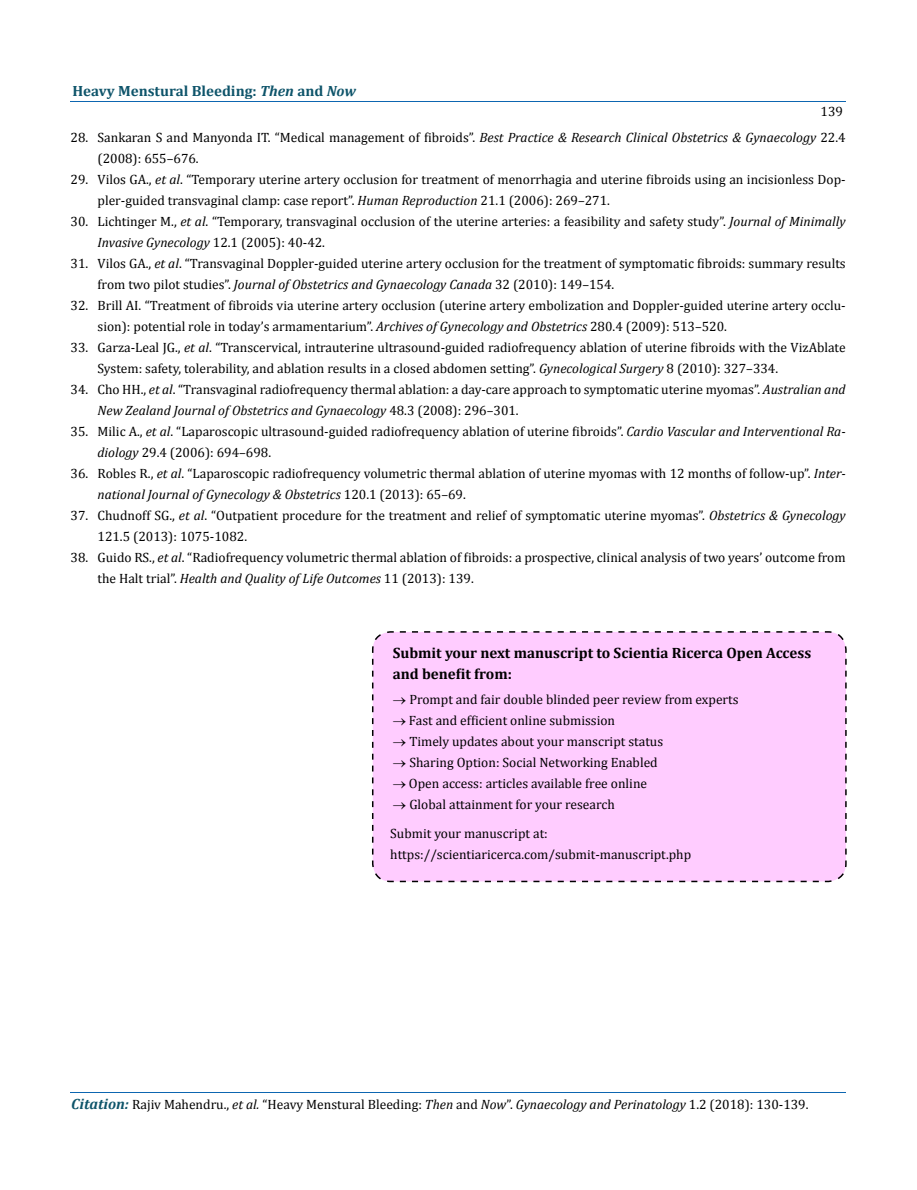
<style>
.page{position:relative;width:917px;height:1190px;background:#fff}
.page>*{position:absolute;margin:0;border:0;box-sizing:border-box;transform-origin:0 0}
.t1{font:700 15px/21px "Cambria";color:#000}
.t2{font:700 14.85px "Cambria";color:#0e546a}
.t3{font:13.5px/21px "Cambria";color:#000}
.s1{font-style:italic}
.s2{font-weight:700;font-style:italic;font-size:14.85px;color:#0e546a}
</style>
<div class="page">
<hr style="left:70px;top:102px;width:775px;height:1px;background:#0d66b1">
<hr style="left:70px;top:1092px;width:775px;height:1px;background:#0d66b1">
<div style="left:372px;top:631px;width:475px;height:252px;background:#fcf"></div>
<p class="t2" style="left:72px;top:82px;width:285px">Heavy Menstural Bleeding: <span class="s1">Then</span> and <span class="s1">Now</span></p>
<p class="t3" style="left:820px;top:101px;width:24px">139</p>
<p class="t3" style="left:97px;top:127px;width:749px;text-indent:-27px">28. Sankaran S and Manyonda IT. “Medical management of fibroids”. <span class="s1">Best Practice &amp; Research Clinical Obstetrics &amp; Gynaecology</span> 22.4 (2008): 655–676.</p>
<p class="t3" style="left:97px;top:169px;width:749px;text-indent:-27px">29. Vilos GA., <span class="s1">et al</span>. “Temporary uterine artery occlusion for treatment of menorrhagia and uterine fibroids using an incisionless Dop&shy;pler-guided transvaginal clamp: case report”. <span class="s1">Human Reproduction</span> 21.1 (2006): 269–271.</p>
<p class="t3" style="left:98px;top:211px;width:749px;text-indent:-27px">30. Lichtinger M., <span class="s1">et al</span>. “Temporary, transvaginal occlusion of the uterine arteries: a feasibility and safety study”. <span class="s1">Journal of Minimally<br>Invasive Gynecology</span> 12.1 (2005): 40-42.</p>
<p class="t3" style="left:98px;top:253px;width:749px;text-indent:-27px">31. Vilos GA., <span class="s1">et al</span>. “Transvaginal Doppler-guided uterine artery occlusion for the treatment of symptomatic fibroids: summary results from two pilot studies”. <span class="s1">Journal of Obstetrics and Gynaecology Canada</span> 32 (2010): 149–154.</p>
<p class="t3" style="left:98px;top:295px;width:749px;text-indent:-27px">32. Brill AI. “Treatment of fibroids via uterine artery occlusion (uterine artery embolization and Doppler-guided uterine artery occlu&shy;sion): potential role in today’s armamentarium”. <span class="s1">Archives of Gynecology and Obstetrics</span> 280.4 (2009): 513–520.</p>
<p class="t3" style="left:97px;top:337px;width:749px;text-indent:-27px">33. Garza-Leal JG., <span class="s1">et al</span>. “Transcervical, intrauterine ultrasound-guided radiofrequency ablation of uterine fibroids with the VizAblate<br>System: safety, tolerability, and ablation results in a closed abdomen setting”. <span class="s1">Gynecological Surgery</span> 8 (2010): 327–334.</p>
<p class="t3" style="left:97px;top:379px;width:749px;text-indent:-27px">34. Cho HH., <span class="s1">et al</span>. “Transvaginal radiofrequency thermal ablation: a day-care approach to symptomatic uterine myomas”. <span class="s1">Australian and<br>New Zealand Journal of Obstetrics and Gynaecology</span> 48.3 (2008): 296–301.</p>
<p class="t3" style="left:97px;top:421px;width:749px;text-indent:-27px">35. Milic A., <span class="s1">et al</span>. “Laparoscopic ultrasound-guided radiofrequency ablation of uterine fibroids”. <span class="s1">Cardio Vascular and Interventional Ra&shy;diology</span> 29.4 (2006): 694–698.</p>
<p class="t3" style="left:97px;top:463px;width:749px;text-indent:-27px">36. Robles R., <span class="s1">et al</span>. “Laparoscopic radiofrequency volumetric thermal ablation of uterine myomas with 12 months of follow-up”. <span class="s1">Inter&shy;national Journal of Gynecology &amp; Obstetrics</span> 120.1 (2013): 65–69.</p>
<p class="t3" style="left:97px;top:505px;width:749px;text-indent:-27px">37. Chudnoff SG., <span class="s1">et al</span>. “Outpatient procedure for the treatment and relief of symptomatic uterine myomas”. <span class="s1">Obstetrics &amp; Gynecology<br></span>121.5 (2013): 1075-1082.</p>
<p class="t3" style="left:97px;top:547px;width:749px;text-indent:-27px">38. Guido RS., <span class="s1">et al</span>. “Radiofrequency volumetric thermal ablation of fibroids: a prospective, clinical analysis of two years’ outcome from the Halt trial”. <span class="s1">Health and Quality of Life Outcomes</span> 11 (2013): 139.</p>
<p class="t1" style="left:392px;top:642px;width:420px">Submit your next manuscript to Scientia Ricerca Open Access and benefit from:</p>
<p class="t3" style="left:392px;top:688px;width:347px">→ Prompt and fair double blinded peer review from experts</p>
<p class="t3" style="left:392px;top:709px;width:224px">→ Fast and efficient online submission</p>
<p class="t3" style="left:392px;top:731px;width:272px">→ Timely updates about your manscript status</p>
<p class="t3" style="left:392px;top:752px;width:266px">→ Sharing Option: Social Networking Enabled</p>
<p class="t3" style="left:392px;top:773px;width:256px">→ Open access: articles available free online</p>
<p class="t3" style="left:390px;top:789px;width:226px;line-height:29.4px">→ Global attainment for your research<br>Submit your manuscript at:</p>
<p class="t3" style="left:390px;top:844px;width:302px">https://scientiaricerca.com/submit-manuscript.php</p>
<p class="t3" style="left:71px;top:1093px;width:738px"><span class="s2">Citation:</span> Rajiv Mahendru., <span class="s1">et al.</span> “Heavy Menstural Bleeding: <span class="s1">Then</span> and <span class="s1">Now</span>”. <span class="s1">Gynaecology and Perinatology</span> 1.2 (2018): 130-139.</p>
</div>
